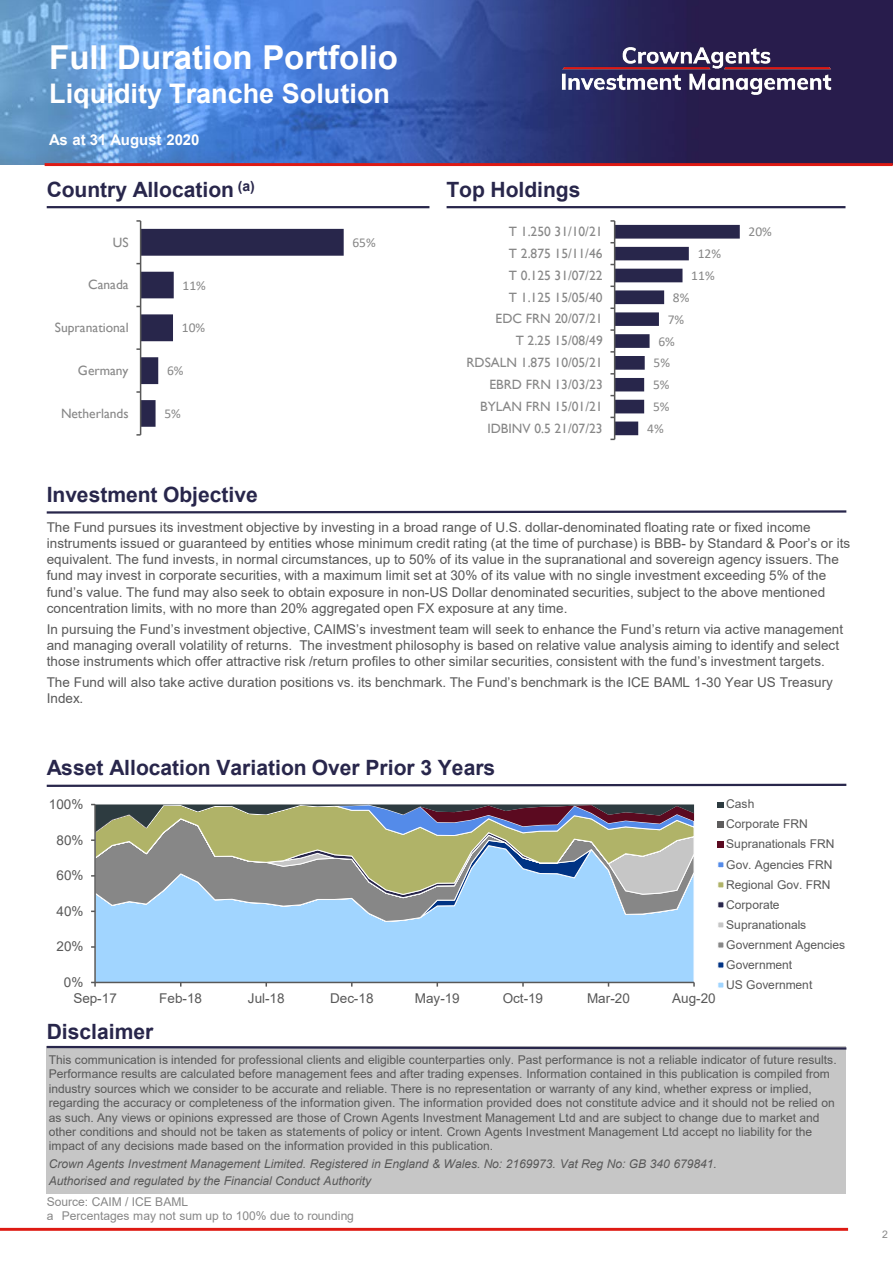
<style>
.page{position:relative;width:893px;height:1265px;background:#fff}
.page>*{position:absolute;margin:0;border:0;box-sizing:border-box;transform-origin:0 0}
.t1{font:700 33px "Arial";color:#fff}
.t2{font:700 27px "Arial";color:#fff}
.t3{font:700 21px "Arial";color:#28264b}
.t4{font:700 15px "Arial";color:#fff}
.t5{font:700 14.1px "Arial";color:#28264b}
.t6{font:13.5px/16.2px "Arial";letter-spacing:.005em;color:#585858}
.t7{font:13.5px "Gill Sans";color:#878787}
.t8{font:13.5px "Calibri";color:#878787}
.t9{font:12px/14.4px "Arial";letter-spacing:-.005em;color:#585858}
.t10{font:italic 12px "Arial";letter-spacing:-.005em;color:#585858}
.t11{font:12px "Arial";letter-spacing:-.005em;color:#878787}
.t12{font:10.5px "Arial";color:#898989}
</style>
<div class="page">
<img style="left:0;top:0;width:893px;height:165px">
<hr style="left:0;top:1227px;width:848px;height:3px;background:#de1a13">
<img style="left:542px;top:30px;width:313px;height:77px">
<hr style="left:45px;top:163px;width:848px;height:3px;background:#de1a13">
<svg style="left:610px;top:220px;width:130px;height:220px"></svg>
<div style="left:96px;top:922px;width:598px;height:59px;background:#a1d5ff"></div>
<svg style="left:96px;top:898px;width:598px;height:24px;background:#9ec6e6"></svg>
<svg style="left:96px;top:895px;width:598px;height:3px;background:#93a7b7"></svg>
<svg style="left:96px;top:841px;width:598px;height:54px;background:#9ea99c"></svg>
<hr style="left:94px;top:804px;width:2px;height:178px;background:#585858">
<svg style="left:91px;top:803px;width:604px;height:38px;background:#8d8e78"></svg>
<hr style="left:95px;top:981px;width:599px;height:2px;background:#585858">
<svg style="left:91px;top:981px;width:5px;height:5px"></svg>
<svg style="left:718px;top:802px;width:6px;height:5px"></svg>
<svg style="left:718px;top:821px;width:6px;height:6px"></svg>
<svg style="left:718px;top:841px;width:6px;height:6px"></svg>
<div style="left:717px;top:861px;width:7px;height:7px;background:#548be9;border:1px solid #fff"></div>
<div style="left:717px;top:881px;width:7px;height:7px;background:#b0b368;border:1px solid #fff"></div>
<div style="left:717px;top:901px;width:7px;height:7px;background:#28264b;border:1px solid #fff"></div>
<div style="left:717px;top:921px;width:7px;height:7px;background:#c6c6c6;border:1px solid #fff"></div>
<div style="left:717px;top:941px;width:7px;height:7px;background:#878787;border:1px solid #fff"></div>
<div style="left:717px;top:961px;width:7px;height:7px;background:#003384;border:1px solid #fff"></div>
<div style="left:717px;top:981px;width:7px;height:7px;background:#a1d5ff;border:1px solid #fff"></div>
<div style="left:47px;top:1047px;width:799px;height:147px;background:#c6c6c6"></div>
<svg style="left:46px;top:510px;width:801px;height:4px"></svg>
<svg style="left:46px;top:783px;width:801px;height:4px"></svg>
<svg style="left:46px;top:1045px;width:801px;height:5px"></svg>
<hr style="left:446px;top:206px;width:399px;height:2px;background:#28264b">
<hr style="left:47px;top:206px;width:382px;height:2px;background:#28264b">
<hr style="left:140px;top:221px;width:1px;height:214px;background:#585858">
<svg style="left:136px;top:229px;width:208px;height:198px"></svg>
<p class="t1" style="left:49px;top:34px;width:350px">Full Duration Portfolio</p>
<p class="t2" style="left:49px;top:74px;width:342px">Liquidity Tranche Solution</p>
<p class="t4" style="left:49px;top:129px;width:152px">As at 31 August 2020</p>
<p class="t5" style="left:238px;top:176px;width:19px">(a)</p>
<p class="t3" style="left:47px;top:175px;width:189px">Country Allocation</p>
<h3 class="t3" style="left:446px;top:175px;width:135px">Top Holdings</h3>
<p class="t7" style="left:113px;top:234px;width:17px">US</p>
<p class="t7" style="left:88px;top:277px;width:42px">Canada</p>
<p class="t7" style="left:55px;top:320px;width:75px">Supranational</p>
<p class="t7" style="left:78px;top:362px;width:52px">Germany</p>
<p class="t7" style="left:61px;top:405px;width:69px">Netherlands</p>
<p class="t8" style="left:183px;top:276px;width:25px">11%</p>
<p class="t8" style="left:182px;top:318px;width:25px">10%</p>
<p class="t8" style="left:167px;top:361px;width:18px">6%</p>
<p class="t8" style="left:164px;top:404px;width:18px">5%</p>
<p class="t3" style="left:47px;top:480px;width:212px">Investment Objective</p>
<p class="t8" style="left:352px;top:233px;width:25px">65%</p>
<p class="t7" style="left:509px;top:224px;width:95px">T 1.250 31/10/21</p>
<p class="t7" style="left:509px;top:245px;width:95px">T 2.875 15/11/46</p>
<p class="t7" style="left:509px;top:267px;width:95px">T 0.125 31/07/22</p>
<p class="t7" style="left:509px;top:289px;width:95px">T 1.125 15/05/40</p>
<p class="t7" style="left:496px;top:311px;width:108px">EDC FRN 20/07/21</p>
<p class="t7" style="left:516px;top:333px;width:89px">T 2.25 15/08/49</p>
<p class="t7" style="left:466px;top:355px;width:138px">RDSALN 1.875 10/05/21</p>
<p class="t7" style="left:489px;top:376px;width:115px">EBRD FRN 13/03/23</p>
<p class="t7" style="left:480px;top:398px;width:124px">BYLAN FRN 15/01/21</p>
<p class="t7" style="left:487px;top:420px;width:117px">IDBINV 0.5 21/07/23</p>
<p class="t8" style="left:698px;top:244px;width:25px">12%</p>
<p class="t8" style="left:691px;top:266px;width:25px">11%</p>
<p class="t8" style="left:673px;top:288px;width:18px">8%</p>
<p class="t8" style="left:668px;top:310px;width:18px">7%</p>
<p class="t8" style="left:658px;top:332px;width:18px">6%</p>
<p class="t8" style="left:653px;top:353px;width:18px">5%</p>
<p class="t8" style="left:653px;top:375px;width:18px">5%</p>
<p class="t8" style="left:653px;top:397px;width:18px">5%</p>
<p class="t8" style="left:647px;top:419px;width:18px">4%</p>
<p class="t8" style="left:748px;top:222px;width:25px">20%</p>
<p class="t6" style="left:47px;top:519px;width:805px">The Fund pursues its investment objective by investing in a broad range of U.S. dollar-denominated floating rate or fixed income instruments issued or guaranteed by entities whose minimum credit rating (at the time of purchase) is BBB- by Standard &amp; Poor’s or its equivalent. The fund invests, in normal circumstances, up to 50% of its value in the supranational and sovereign agency issuers. The fund may invest in corporate securities, with a maximum limit set at 30% of its value with no single investment exceeding 5% of the fund’s value. The fund may also seek to obtain exposure in non-US Dollar denominated securities, subject to the above mentioned concentration limits, with no more than 20% aggregated open FX exposure at any time.</p>
<p class="t6" style="left:47px;top:620px;width:798px">In pursuing the Fund’s investment objective, CAIMS’s investment team will seek to enhance the Fund’s return via active management and managing overall volatility of returns. The investment philosophy is based on relative value analysis aiming to identify and select those instruments which offer attractive risk /return profiles to other similar securities, consistent with the fund’s investment targets.</p>
<p class="t6" style="left:47px;top:673px;width:788px">The Fund will also take active duration positions vs. its benchmark. The Fund’s benchmark is the ICE BAML 1-30 Year US Treasury<br>Index.</p>
<p class="t3" style="left:47px;top:753px;width:450px">Asset Allocation Variation Over Prior 3 Years</p>
<p class="t6" style="left:49px;top:796px;width:36px">100%</p>
<p class="t6" style="left:56px;top:831px;width:28px">80%</p>
<p class="t6" style="left:56px;top:867px;width:28px">60%</p>
<p class="t6" style="left:56px;top:902px;width:28px">40%</p>
<p class="t6" style="left:56px;top:938px;width:28px">20%</p>
<p class="t6" style="left:64px;top:974px;width:21px">0%</p>
<p class="t6" style="left:73px;top:990px;width:45px">Sep-17</p>
<p class="t6" style="left:159px;top:990px;width:44px">Feb-18</p>
<p class="t6" style="left:248px;top:990px;width:38px">Jul-18</p>
<p class="t6" style="left:330px;top:990px;width:45px">Dec-18</p>
<p class="t6" style="left:415px;top:990px;width:46px">May-19</p>
<p class="t6" style="left:503px;top:990px;width:42px">Oct-19</p>
<p class="t6" style="left:587px;top:990px;width:44px">Mar-20</p>
<p class="t6" style="left:672px;top:990px;width:45px">Aug-20</p>
<p class="t3" style="left:47px;top:1017px;width:108px">Disclaimer</p>
<p class="t9" style="left:726px;top:797px;width:30px">Cash</p>
<p class="t9" style="left:726px;top:817px;width:83px">Corporate FRN</p>
<p class="t9" style="left:726px;top:837px;width:110px">Supranationals FRN</p>
<p class="t9" style="left:726px;top:857px;width:108px">Gov. Agencies FRN</p>
<p class="t9" style="left:726px;top:877px;width:106px">Regional Gov. FRN</p>
<p class="t9" style="left:726px;top:897px;width:55px">Corporate</p>
<p class="t9" style="left:726px;top:917px;width:81px">Supranationals</p>
<p class="t9" style="left:726px;top:937px;width:120px">Government Agencies</p>
<p class="t9" style="left:726px;top:957px;width:67px">Government</p>
<p class="t9" style="left:726px;top:977px;width:88px">US Government</p>
<p class="t9" style="left:49px;top:1052px;width:789px">This communication is intended for professional clients and eligible counterparties only. Past performance is not a reliable indicator of future results.<br>Performance results are calculated before management fees and after trading expenses. Information contained in this publication is compiled from industry sources which we consider to be accurate and reliable. There is no representation or warranty of any kind, whether express or implied, regarding the accuracy or completeness of the information given. The information provided does not constitute advice and it should not be relied on as such. Any views or opinions expressed are those of Crown Agents Investment Management Ltd and are subject to change due to market and other conditions and should not be taken as statements of policy or intent. Crown Agents Investment Management Ltd accept no liability for the impact of any decisions made based on the information provided in this publication.</p>
<p class="t10" style="left:49px;top:1156px;width:669px">Crown Agents Investment Management Limited. Registered in England &amp; Wales. No: 2169973. Vat Reg No: GB 340 679841.</p>
<p class="t10" style="left:49px;top:1173px;width:324px">Authorised and regulated by the Financial Conduct Authority</p>
<p class="t11" style="left:47px;top:1193px;width:143px">Source: CAIM / ICE BAML</p>
<p class="t11" style="left:47px;top:1207px;width:309px">a Percentages may not sum up to 100% due to rounding</p>
<p class="t12" style="left:882px;top:1227px;width:7px">2</p>
</div>
